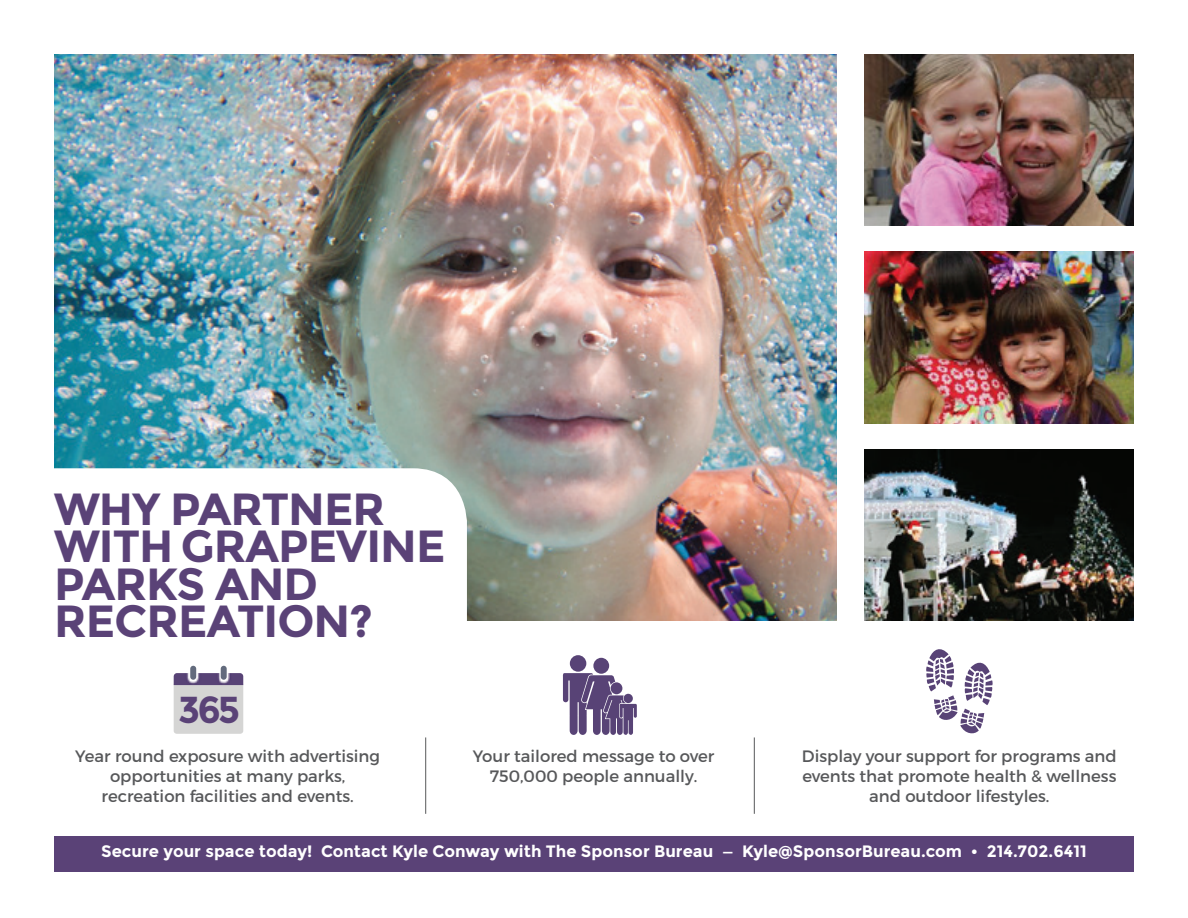
<style>
.page{position:relative;width:1188px;height:918px;background:#fff}
.page>*{position:absolute;margin:0;border:0;box-sizing:border-box;transform-origin:0 0}
.t1{font:700 45px/37.5px "Montserrat";letter-spacing:-.02em;color:#5a4277}
.t2{font:700 37.5px "Montserrat";color:#5a4277}
.t3{font:16.5px/19.8px "Montserrat";color:#57585a;text-align:center}
.t4{font:700 16.5px "Montserrat";color:#fff}
</style>
<div class="page">
<img style="left:54px;top:54px;width:783px;height:567px">
<img style="left:864px;top:54px;width:270px;height:172px">
<svg style="left:54px;top:468px;width:413px;height:153px"></svg>
<div style="left:54px;top:836px;width:1080px;height:36px;background:#5a4277"></div>
<img style="left:173px;top:665px;width:71px;height:66px">
<div style="left:174px;top:685px;width:69px;height:49px;background:#d5d5d4"></div>
<img style="left:174px;top:673px;width:69px;height:12px">
<img style="left:221px;top:666px;width:6px;height:14px;border-radius:3px">
<img style="left:190px;top:666px;width:6px;height:14px;border-radius:3px">
<img style="left:864px;top:252px;width:270px;height:171px">
<img style="left:864px;top:449px;width:270px;height:172px">
<hr style="left:425px;top:737px;width:1px;height:77px;background:#57585a">
<hr style="left:754px;top:737px;width:1px;height:77px;background:#57585a">
<div style="left:570px;top:655px;width:16px;height:17px;background:#584376;border-radius:50%"></div>
<div style="left:593px;top:658px;width:16px;height:16px;background:#584376;border-radius:50%"></div>
<svg style="left:563px;top:673px;width:74px;height:62px"></svg>
<svg style="left:926px;top:649px;width:67px;height:85px"></svg>
<h1 class="t1" style="left:54px;top:490px;width:393px">WHY PARTNER<br>WITH GRAPEVINE<br>PARKS AND<br>RECREATION?</h1>
<h2 class="t2" style="left:178px;top:687px;width:64px">365</h2>
<p class="t3" style="left:75px;top:746px;width:306px">Year round exposure with advertising opportunities at many parks, recreation facilities and events.</p>
<p class="t3" style="left:473px;top:746px;width:243px">Your tailored message to over<br>750,000 people annually.</p>
<p class="t3" style="left:802px;top:746px;width:316px">Display your support for programs and events that promote health &amp; wellness and outdoor lifestyles.</p>
<p class="t4" style="left:101px;top:841px;width:987px">Secure your space today! Contact Kyle Conway with The Sponsor Bureau — Kyle@SponsorBureau.com • 214.702.6411</p>
</div>
